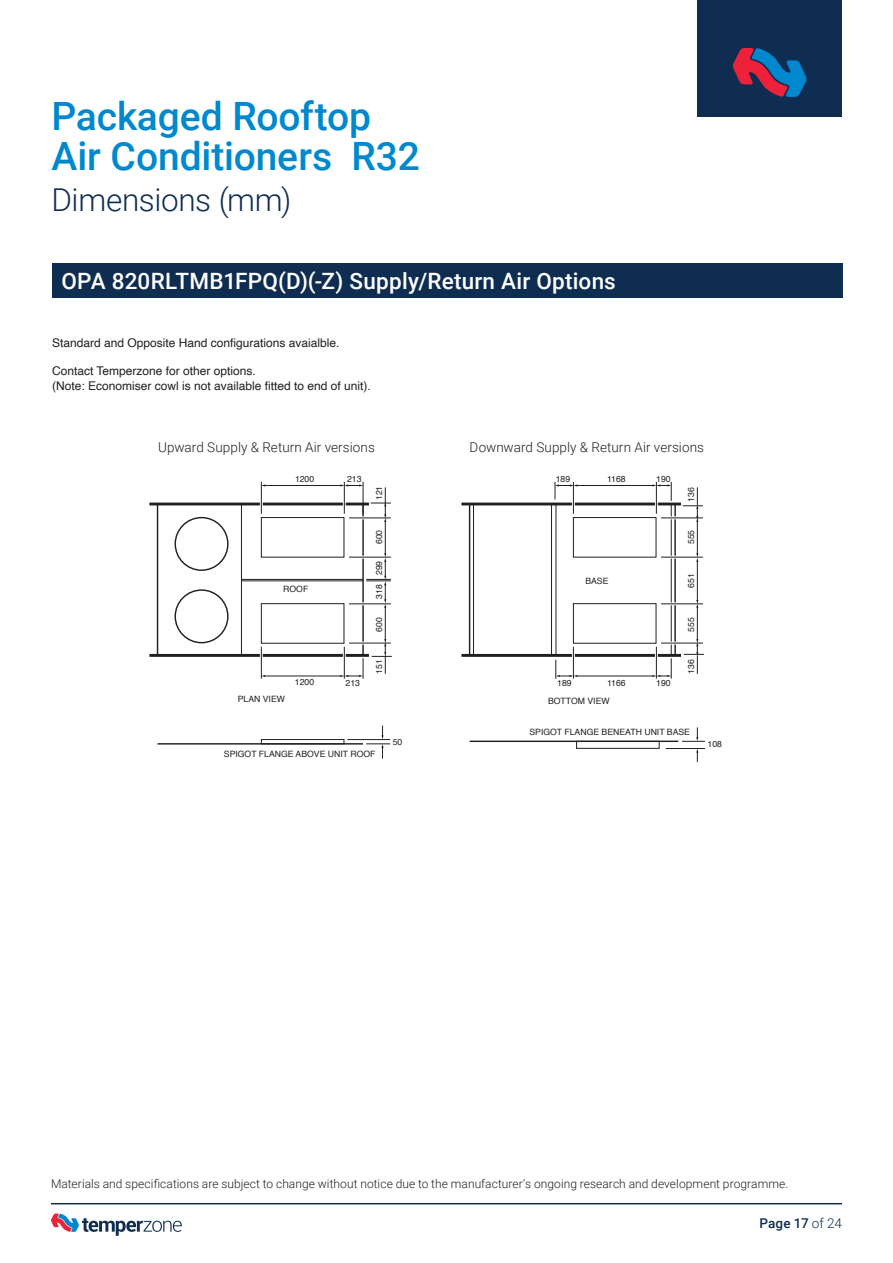
<style>
.page{position:relative;width:893px;height:1263px;background:#fff}
.page>*{position:absolute;margin:0;border:0;box-sizing:border-box;transform-origin:0 0}
.Page_header_L1{font:500 39px "Roboto";letter-spacing:-.005em;color:#0088ce}
.Page_header_L1-2{font:300 31.5px "Roboto";letter-spacing:-.01em;color:#0f2d51}
.Sub_Header_L1{font:500 22.5px "Roboto";letter-spacing:.01em;color:#fff}
.Body_copy{font:300 13.5px "Roboto";letter-spacing:.005em;color:#231f20}
.t1{font:500 13.5px "Roboto";letter-spacing:.01em;color:#0f2d51}
.Indented_list_1a{font:12px "Helvetica";color:#231f20}
.Body_copy-2{font:300 12px "Roboto";letter-spacing:.005em;color:#231f20}
.t2{font:8.7px "Helvetica";color:#231f20}
.s1{font-weight:300}
</style>
<div class="page">
<hr style="left:51px;top:1203px;width:791px;height:1px;background:#0f2d51">
<svg style="left:51px;top:1213px;width:131px;height:23px"></svg>
<div style="left:697px;top:0;width:145px;height:117px;background:#0f2d51"></div>
<svg style="left:733px;top:48px;width:74px;height:49px"></svg>
<div style="left:52px;top:263px;width:791px;height:34px;background:#0f2d51"></div>
<hr style="left:671px;top:505px;width:1px;height:149px;background:#231f20">
<div style="left:261px;top:517px;width:83px;height:40px;border:1px solid #231f20"></div>
<div style="left:261px;top:603px;width:83px;height:41px;border:1px solid #231f20"></div>
<hr style="left:385px;top:521px;width:1px;height:33px;background:#231f20">
<hr style="left:363px;top:482px;width:1px;height:32px;background:#231f20">
<svg style="left:371px;top:487px;width:20px;height:35px"></svg>
<hr style="left:265px;top:485px;width:76px;height:1px;background:#231f20">
<svg style="left:340px;top:484px;width:23px;height:2px"></svg>
<hr style="left:265px;top:676px;width:76px;height:1px;background:#231f20">
<svg style="left:340px;top:658px;width:24px;height:21px"></svg>
<div style="left:175px;top:517px;width:54px;height:54px;border:1px solid #231f20;border-radius:50%"></div>
<div style="left:175px;top:589px;width:54px;height:54px;border:1px solid #231f20;border-radius:50%"></div>
<hr style="left:149px;top:503px;width:220px;height:2px;background:#231f20">
<hr style="left:149px;top:654px;width:220px;height:3px;background:#231f20">
<hr style="left:343px;top:492px;width:3px;height:22px;background:#fff">
<hr style="left:260px;top:492px;width:3px;height:22px;background:#fff">
<hr style="left:344px;top:482px;width:1px;height:32px;background:#231f20">
<hr style="left:261px;top:482px;width:1px;height:32px;background:#231f20">
<hr style="left:343px;top:647px;width:3px;height:19px;background:#fff">
<hr style="left:260px;top:647px;width:3px;height:19px;background:#fff">
<hr style="left:344px;top:647px;width:1px;height:32px;background:#231f20">
<hr style="left:261px;top:647px;width:1px;height:32px;background:#231f20">
<hr style="left:349px;top:516px;width:25px;height:3px;background:#fff">
<hr style="left:349px;top:557px;width:42px;height:1px;background:#231f20">
<hr style="left:349px;top:518px;width:42px;height:1px;background:#231f20">
<hr style="left:349px;top:604px;width:42px;height:1px;background:#231f20">
<hr style="left:349px;top:643px;width:42px;height:1px;background:#231f20">
<hr style="left:385px;top:607px;width:1px;height:33px;background:#231f20">
<svg style="left:372px;top:639px;width:20px;height:35px"></svg>
<div style="left:573px;top:517px;width:83px;height:40px;border:1px solid #231f20"></div>
<div style="left:573px;top:603px;width:83px;height:41px;border:1px solid #231f20"></div>
<hr style="left:697px;top:521px;width:1px;height:33px;background:#231f20">
<hr style="left:697px;top:561px;width:1px;height:40px;background:#231f20">
<svg style="left:696px;top:553px;width:2px;height:9px"></svg>
<svg style="left:683px;top:487px;width:20px;height:35px"></svg>
<hr style="left:577px;top:485px;width:76px;height:1px;background:#231f20">
<svg style="left:652px;top:482px;width:20px;height:19px"></svg>
<hr style="left:577px;top:676px;width:76px;height:1px;background:#231f20">
<svg style="left:652px;top:658px;width:20px;height:21px"></svg>
<hr style="left:461px;top:503px;width:220px;height:2px;background:#231f20">
<hr style="left:461px;top:654px;width:220px;height:3px;background:#231f20">
<hr style="left:655px;top:492px;width:3px;height:22px;background:#fff">
<hr style="left:572px;top:492px;width:3px;height:22px;background:#fff">
<hr style="left:656px;top:482px;width:1px;height:32px;background:#231f20">
<hr style="left:573px;top:482px;width:1px;height:32px;background:#231f20">
<hr style="left:655px;top:647px;width:3px;height:19px;background:#fff">
<hr style="left:572px;top:647px;width:3px;height:19px;background:#fff">
<hr style="left:656px;top:647px;width:1px;height:32px;background:#231f20">
<hr style="left:573px;top:647px;width:1px;height:32px;background:#231f20">
<hr style="left:659px;top:556px;width:27px;height:3px;background:#fff">
<hr style="left:661px;top:516px;width:25px;height:3px;background:#fff">
<hr style="left:666px;top:642px;width:42px;height:2px;background:#fff">
<hr style="left:667px;top:602px;width:19px;height:3px;background:#fff">
<hr style="left:661px;top:557px;width:42px;height:1px;background:#231f20">
<hr style="left:661px;top:518px;width:42px;height:1px;background:#231f20">
<hr style="left:661px;top:604px;width:42px;height:1px;background:#231f20">
<hr style="left:661px;top:643px;width:42px;height:1px;background:#231f20">
<hr style="left:697px;top:607px;width:1px;height:33px;background:#231f20">
<svg style="left:696px;top:600px;width:2px;height:8px"></svg>
<svg style="left:684px;top:639px;width:20px;height:35px"></svg>
<hr style="left:556px;top:505px;width:1px;height:149px;background:#231f20">
<svg style="left:555px;top:482px;width:22px;height:17px"></svg>
<svg style="left:555px;top:660px;width:22px;height:19px"></svg>
<hr style="left:158px;top:743px;width:205px;height:1px;background:#231f20">
<div style="left:261px;top:739px;width:83px;height:5px;border:1px solid #231f20"></div>
<hr style="left:470px;top:741px;width:208px;height:1px;background:#231f20">
<div style="left:576px;top:741px;width:83px;height:8px;border:1px solid #231f20"></div>
<hr style="left:666px;top:748px;width:39px;height:1px;background:#231f20">
<svg style="left:682px;top:727px;width:23px;height:15px"></svg>
<svg style="left:696px;top:749px;width:2px;height:13px"></svg>
<hr style="left:347px;top:739px;width:43px;height:1px;background:#231f20">
<svg style="left:366px;top:726px;width:24px;height:33px"></svg>
<hr style="left:241px;top:580px;width:122px;height:1px;background:#231f20">
<hr style="left:241px;top:505px;width:1px;height:150px;background:#231f20">
<hr style="left:241px;top:579px;width:122px;height:1px;background:#231f20">
<hr style="left:551px;top:505px;width:1px;height:149px;background:#231f20">
<hr style="left:473px;top:505px;width:1px;height:149px;background:#231f20">
<svg style="left:366px;top:553px;width:25px;height:55px"></svg>
<p class="Page_header_L1" style="left:51px;top:89px;width:321px">Packaged Rooftop</p>
<p class="Page_header_L1" style="left:51px;top:129px;width:370px">Air Conditioners R32</p>
<p class="Page_header_L1-2" style="left:51px;top:178px;width:242px">Dimensions (mm)</p>
<p class="Sub_Header_L1" style="left:61px;top:265px;width:556px">OPA 820RLTMB1FPQ(D)(-Z) Supply/Return Air Options</p>
<p class="Indented_list_1a" style="left:52px;top:333px;width:289px">Standard and Opposite Hand configurations avaialble.</p>
<p class="Indented_list_1a" style="left:52px;top:362px;width:205px">Contact Temperzone for other options.</p>
<p class="Indented_list_1a" style="left:52px;top:376px;width:320px">(Note: Economiser cowl is not available fitted to end of unit).</p>
<p class="Body_copy" style="left:158px;top:437px;width:218px">Upward Supply &amp; Return Air versions</p>
<p class="Body_copy" style="left:470px;top:437px;width:236px">Downward Supply &amp; Return Air versions</p>
<p class="t2" style="left:295px;top:472px;width:21px">1200</p>
<p class="t2" style="left:347px;top:472px;width:16px">213</p>
<p class="t2" style="left:556px;top:472px;width:16px">189</p>
<p class="t2" style="left:607px;top:472px;width:20px">1168</p>
<p class="t2" style="left:656px;top:472px;width:16px">190</p>
<p class="t2" style="left:372px;top:500px;width:16px;rotate:-90deg">121</p>
<p class="t2" style="left:372px;top:544px;width:16px;rotate:-90deg">600</p>
<p class="t2" style="left:372px;top:575px;width:16px;rotate:-90deg">299</p>
<p class="t2" style="left:283px;top:582px;width:27px">ROOF</p>
<p class="t2" style="left:372px;top:599px;width:16px;rotate:-90deg">318</p>
<p class="t2" style="left:585px;top:574px;width:25px">BASE</p>
<p class="t2" style="left:372px;top:632px;width:16px;rotate:-90deg">600</p>
<p class="t2" style="left:372px;top:674px;width:16px;rotate:-90deg">151</p>
<p class="t2" style="left:295px;top:675px;width:21px">1200</p>
<p class="t2" style="left:346px;top:676px;width:16px">213</p>
<p class="t2" style="left:557px;top:677px;width:16px">189</p>
<p class="t2" style="left:607px;top:677px;width:20px">1166</p>
<p class="t2" style="left:656px;top:677px;width:16px">190</p>
<p class="t2" style="left:238px;top:692px;width:49px">PLAN VIEW</p>
<p class="t2" style="left:548px;top:694px;width:63px">BOTTOM VIEW</p>
<p class="t2" style="left:684px;top:502px;width:16px;rotate:-90deg">136</p>
<p class="t2" style="left:684px;top:544px;width:16px;rotate:-90deg">555</p>
<p class="t2" style="left:684px;top:588px;width:16px;rotate:-90deg">651</p>
<p class="t2" style="left:684px;top:632px;width:16px;rotate:-90deg">555</p>
<p class="t2" style="left:684px;top:674px;width:16px;rotate:-90deg">136</p>
<p class="t2" style="left:529px;top:725px;width:162px">SPIGOT FLANGE BENEATH UNIT BASE</p>
<p class="t2" style="left:224px;top:747px;width:153px">SPIGOT FLANGE ABOVE UNIT ROOF</p>
<p class="t2" style="left:393px;top:735px;width:11px">50</p>
<p class="t2" style="left:708px;top:737px;width:16px">108</p>
<p class="Body_copy-2" style="left:51px;top:1175px;width:739px">Materials and specifications are subject to change without notice due to the manufacturer’s ongoing research and development programme.</p>
<h3 class="t1" style="left:759px;top:1213px;width:84px">Page 17 <span class="s1">of 24</span></h3>
</div>
